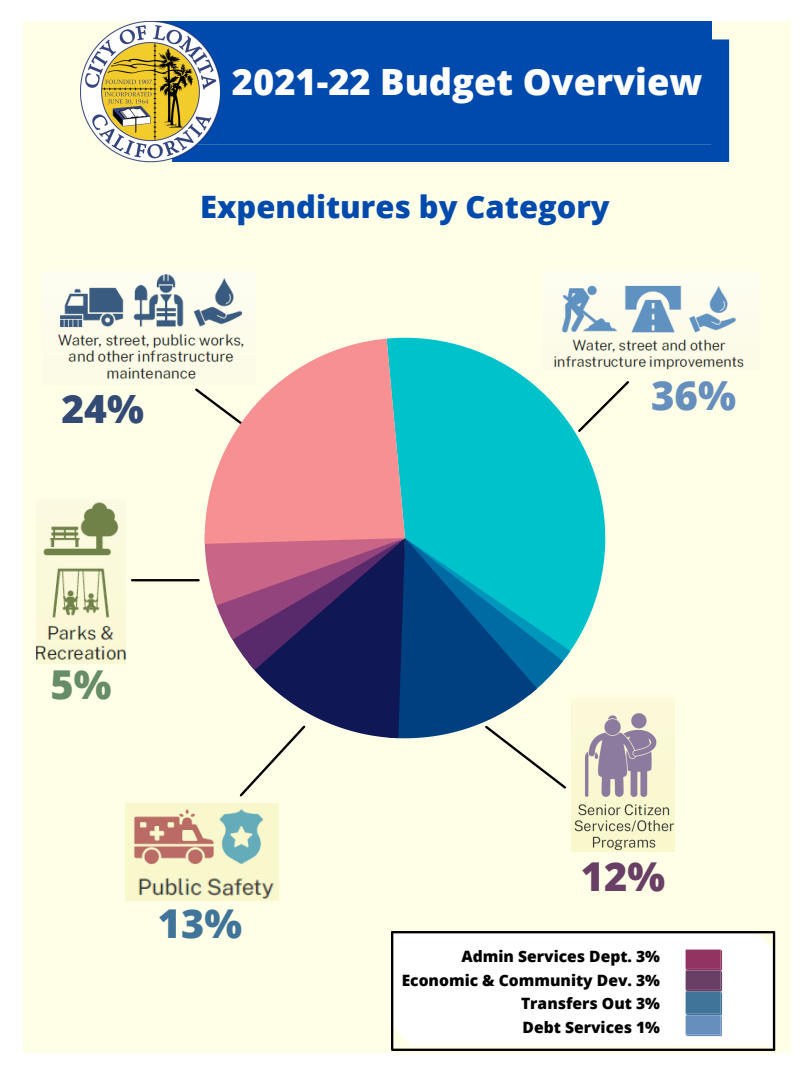
<style>
.page{position:relative;width:810px;height:1080px;background:#fff}
.page>*{position:absolute;margin:0;border:0;box-sizing:border-box;transform-origin:0 0}
.t1{font:800 40.12px "Open Sans";color:#678fbd}
.t2{font:800 39.81px "Open Sans";color:#678d68}
.t3{font:800 39.75px "Open Sans";color:#693f65}
.t4{font:800 39.75px "Open Sans";color:#417499}
.t5{font:800 38.94px "Open Sans";color:#324a74}
.t6{font:800 36.25px "Open Sans";color:#fff}
.t7{font:800 30.88px "Open Sans";color:#004aad}
.t8{font:800 15.62px "Open Sans";color:#000}
</style>
<div class="page">
<div style="left:24px;top:22px;width:767px;height:1031px;background:#ffffe8"></div>
<div style="left:219px;top:39px;width:510px;height:123px;background:#004aad"></div>
<div style="left:154px;top:22px;width:557px;height:122px;background:#004aad"></div>
<img style="left:81px;top:22px;width:138px;height:140px">
<svg style="left:393px;top:933px;width:382px;height:112px"></svg>
<img style="left:58px;top:274px;width:185px;height:105px">
<img style="left:37px;top:502px;width:89px;height:161px">
<img style="left:125px;top:803px;width:153px;height:98px">
<img style="left:571px;top:698px;width:103px;height:154px">
<img style="left:562px;top:285px;width:182px;height:85px">
<hr style="left:132px;top:579px;width:67px;height:2px;background:#000">
<svg style="left:239px;top:751px;width:45px;height:46px"></svg>
<svg style="left:502px;top:741px;width:65px;height:48px"></svg>
<hr style="left:391px;top:932px;width:2px;height:116px;background:#000">
<hr style="left:773px;top:934px;width:2px;height:116px;background:#000">
<hr style="left:392px;top:1049px;width:382px;height:2px;background:#000">
<hr style="left:392px;top:931px;width:382px;height:2px;background:#000">
<svg style="left:387px;top:320px;width:230px;height:19px"></svg>
<svg style="left:423px;top:705px;width:93px;height:36px;fill:#004080"></svg>
<svg style="left:280px;top:705px;width:143px;height:46px"></svg>
<svg style="left:188px;top:339px;width:5px;height:40px"></svg>
<svg style="left:193px;top:339px;width:438px;height:366px"></svg>
<p class="t6" style="left:232px;top:56px;width:472px">2021-22 Budget Overview</p>
<p class="t7" style="left:200px;top:185px;width:411px">Expenditures by Category</p>
<p class="t5" style="left:61px;top:381px;width:84px">24%</p>
<p class="t1" style="left:651px;top:367px;width:87px">36%</p>
<p class="t2" style="left:51px;top:656px;width:63px">5%</p>
<p class="t4" style="left:158px;top:896px;width:86px">13%</p>
<p class="t3" style="left:581px;top:849px;width:86px">12%</p>
<p class="t8" style="left:462px;top:946px;width:200px">Admin Services Dept. 3%</p>
<p class="t8" style="left:402px;top:969px;width:260px">Economic &amp; Community Dev. 3%</p>
<p class="t8" style="left:521px;top:992px;width:141px">Transfers Out 3%</p>
<p class="t8" style="left:523px;top:1016px;width:139px">Debt Services 1%</p>
</div>
